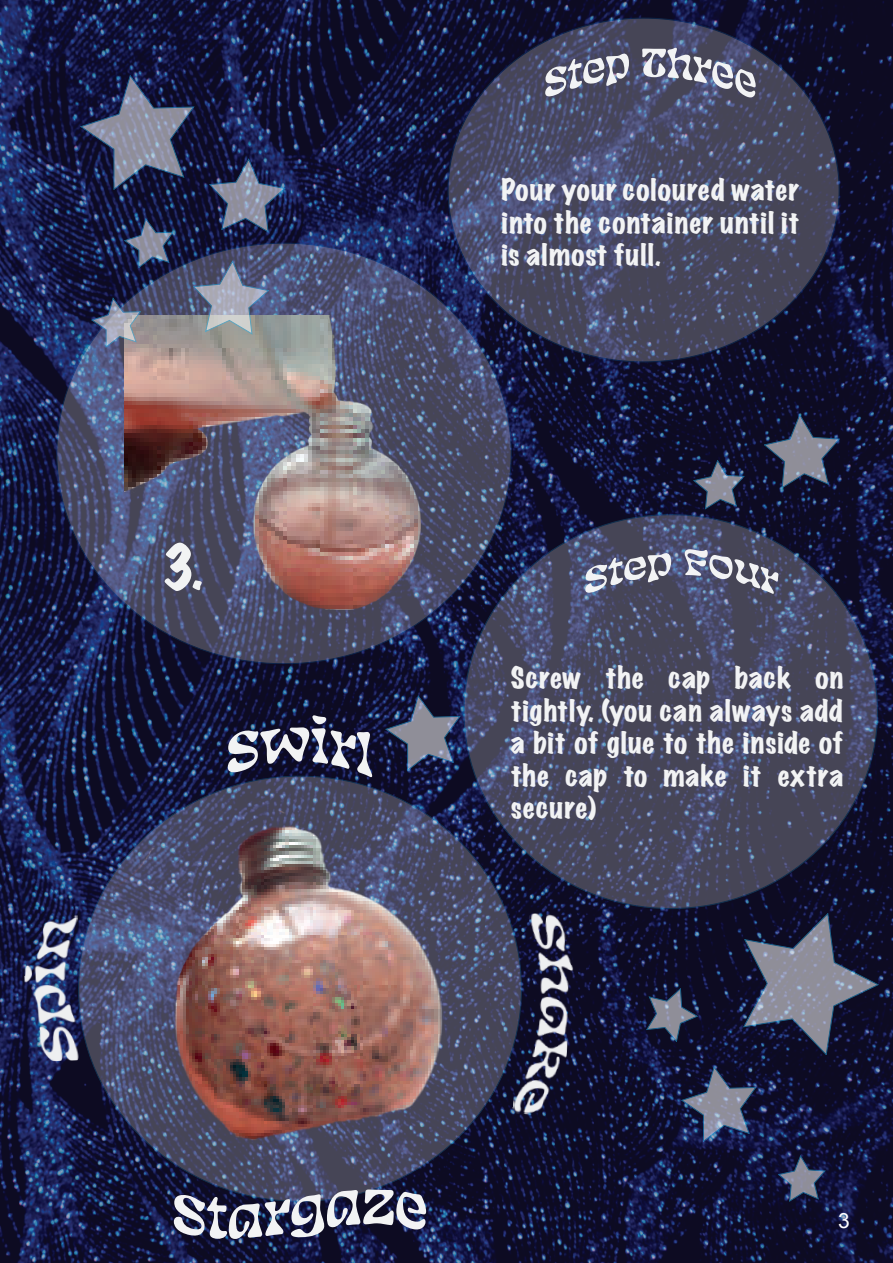
<style>
.page{position:relative;width:893px;height:1263px;background:#fff}
.page>*{position:absolute;margin:0;border:0;box-sizing:border-box;transform-origin:0 0}
.t1{font:expanded 54px "Marker Felt";color:#f2f3f4}
.t2{font:expanded 27px/32.4px "Marker Felt";letter-spacing:.035em;color:#f2f3f4;text-align:justify}
.t3{font:21px "Arial";color:#fff}
</style>
<div class="page">
<img style="left:1px;top:0;width:892px;height:1263px">
<svg style="left:464px;top:515px;width:413px;height:393px;background:#494a62"></svg>
<svg style="left:57px;top:243px;width:454px;height:421px;background:#4f577b"></svg>
<svg style="left:81px;top:75px;width:113px;height:115px;background:#454a69"></svg>
<svg style="left:448px;top:18px;width:391px;height:344px;background:#494b66"></svg>
<svg style="left:743px;top:913px;width:135px;height:142px;background:#44455c"></svg>
<svg style="left:209px;top:159px;width:76px;height:73px;background:#474e70"></svg>
<svg style="left:764px;top:414px;width:76px;height:74px;background:#40445a"></svg>
<svg style="left:124px;top:218px;width:49px;height:50px;background:#424c6c"></svg>
<svg style="left:681px;top:1066px;width:75px;height:76px;background:#434a68"></svg>
<svg style="left:646px;top:988px;width:52px;height:54px;background:#3e435a"></svg>
<svg style="left:778px;top:1155px;width:47px;height:46px;background:#404665"></svg>
<svg style="left:693px;top:460px;width:51px;height:49px;background:#40465f"></svg>
<img style="left:571px;top:913px;width:7px;height:204px">
<svg style="left:545px;top:53px;width:84px;height:45px"></svg>
<svg style="left:642px;top:48px;width:114px;height:51px"></svg>
<svg style="left:585px;top:553px;width:86px;height:41px"></svg>
<svg style="left:685px;top:549px;width:93px;height:45px"></svg>
<img style="left:22px;top:915px;width:43px;height:147px">
<img style="left:125px;top:315px;width:386px;height:298px">
<svg style="left:193px;top:261px;width:76px;height:73px;background:#808699"></svg>
<svg style="left:92px;top:298px;width:49px;height:49px;background:#6d738d"></svg>
<img style="left:65px;top:613px;width:506px;height:650px">
<h1 class="t1" style="left:161px;top:525px;width:43px">3.</h1>
<p class="t2" style="left:502px;top:173px;width:299px">Pour your coloured water into the container until it is almost full.</p>
<p class="t2" style="left:511px;top:661px;width:334px">Screw the cap back on tightly. (you can always add a bit of glue to the inside of the cap to make it extra secure)</p>
<p class="t3" style="left:838px;top:1206px;width:13px">3</p>
</div>
